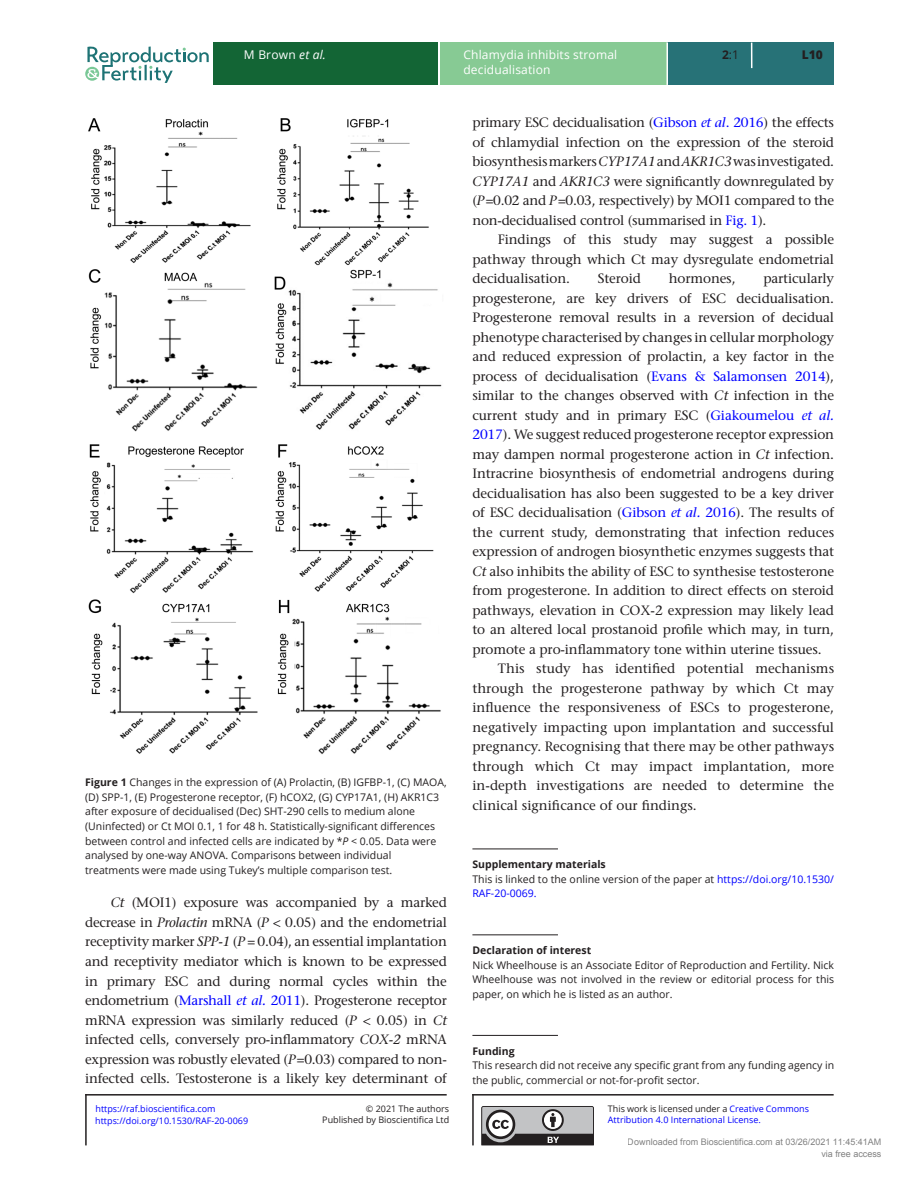
<style>
.page{position:relative;width:919px;height:1187px;background:#fff}
.page>*{position:absolute;margin:0;border:0;box-sizing:border-box;transform-origin:0 0}
.TXI{font:500 13.5px/19.5px "Stone Serif Std";letter-spacing:-.01em;color:#231f20;text-align:justify}
.t1{font:12px/14.7px "Open Sans";letter-spacing:.015em;color:#fff}
.t2{font:12px "Open Sans";color:#231f20}
.t3{font:800 12px "Open Sans";color:#231f20}
.FC{font:10.5px/14.7px "Open Sans";color:#231f20}
.BM_TXT{font:10.5px/14.7px "Open Sans";color:#231f20}
.BM_Head{font:700 10.5px "Open Sans";color:#231f20}
.t4{font:9px "Open Sans";color:#00f}
.t5{font:9px/11.2px "Open Sans";color:#231f20;text-align:right}
.t6{font:9px/12px "Arial";color:rgb(0 0 0/.5);text-align:right}
.s1{font-style:italic}
.s2{font-weight:700}
.s3{color:#00f}
.s4{font-style:italic;color:#00f}
</style>
<div class="page">
<div style="left:213px;top:43px;width:225px;height:42px;background:#136535"></div>
<div style="left:667px;top:43px;width:166px;height:42px;background:#277277"></div>
<div style="left:440px;top:43px;width:226px;height:42px;background:#87ca94"></div>
<svg style="left:85px;top:67px;width:14px;height:14px"></svg>
<svg style="left:87px;top:47px;width:122px;height:36px"></svg>
<hr style="left:666px;top:42px;width:2px;height:43px;background:#fff">
<hr style="left:750px;top:43px;width:2px;height:25px;background:#fff">
<hr style="left:472px;top:848px;width:86px;height:1px;background:#231f20">
<hr style="left:472px;top:934px;width:86px;height:1px;background:#231f20">
<hr style="left:472px;top:1034px;width:86px;height:1px;background:#231f20">
<img style="left:88px;top:118px;width:354px;height:637px">
<svg style="left:481px;top:1106px;width:113px;height:39px;background:#8d8c8d"></svg>
<hr style="left:85px;top:1093px;width:361px;height:2px;background:#231f20">
<hr style="left:472px;top:1093px;width:361px;height:2px;background:#231f20">
<hr style="left:472px;top:1093px;width:1px;height:52px;background:#231f20">
<hr style="left:85px;top:1093px;width:2px;height:52px;background:#231f20">
<p class="t1" style="left:244px;top:47px;width:83px">M Brown <span class="s1">et al.</span></p>
<p class="t1" style="left:463px;top:47px;width:155px">Chlamydia inhibits stromal decidualisation</p>
<p class="t2" style="left:722px;top:47px;width:18px"><span class="s2">2</span>:1</p>
<p class="t3" style="left:801px;top:46px;width:23px">L10</p>
<p class="FC" style="left:85px;top:774px;width:363px"><span class="s2">Figure 1</span> Changes in the expression of (A) Prolactin, (B) IGFBP-1, (C) MAOA, (D) SPP-1, (E) Progesterone receptor, (F) hCOX2, (G) CYP17A1, (H) AKR1C3 after exposure of decidualised (Dec) SHT-290 cells to medium alone (Uninfected) or Ct MOI 0.1, 1 for 48 h. Statistically-significant differences between control and infected cells are indicated by *<span class="s1">P</span> &lt; 0.05. Data were analysed by one-way ANOVA. Comparisons between individual treatments were made using Tukey’s multiple comparison test.</p>
<p class="TXI" style="left:85px;top:893px;width:363px;text-indent:26px"><span class="s1">Ct</span> (MOI1) exposure was accompanied by a marked decrease in <span class="s1">Prolactin</span> mRNA (<span class="s1">P</span> &lt; 0.05) and the endometrial receptivity marker <span class="s1">SPP-1</span> (<span class="s1">P</span> = 0.04), an essential implantation and receptivity mediator which is known to be expressed in primary ESC and during normal cycles within the endometrium (<span class="s3">Marshall</span> <span class="s4">et al.</span> <span class="s3">2011</span>). Progesterone receptor mRNA expression was similarly reduced (<span class="s1">P</span> &lt; 0.05) in <span class="s1">Ct </span>infected cells, conversely pro-inflammatory <span class="s1">COX-2</span> mRNA expression was robustly elevated (<span class="s1">P</span>=0.03) compared to non&shy;infected cells. Testosterone is a likely key determinant of</p>
<p class="TXI" style="left:472px;top:113px;width:363px">primary ESC decidualisation (<span class="s3">Gibson</span> <span class="s4">et al</span><span class="s3">. 2016</span>) the effects of chlamydial infection on the expression of the steroid biosynthesis markers <span class="s1">CYP17A1</span> and <span class="s1">AKR1C3</span> was investigated.<br><span class="s1">CYP17A1</span> and <span class="s1">AKR1C3</span> were significantly downregulated by (<span class="s1">P</span>=0.02 and <span class="s1">P</span>=0.03, respectively) by MOI1 compared to the non-decidualised control (summarised in <span class="s3">Fig. 1</span>).</p>
<p class="TXI" style="left:472px;top:230px;width:363px;text-indent:26px">Findings of this study may suggest a possible pathway through which Ct may dysregulate endometrial decidualisation.</p>
<p class="TXI" style="left:472px;top:269px;width:363px;text-indent:291px">particularly progesterone, are key drivers of ESC decidualisation.<br>Progesterone removal results in a reversion of decidual phenotype characterised by changes in cellular morphology and reduced expression of prolactin, a key factor in the process of decidualisation (<span class="s3">Evans &amp; Salamonsen 2014</span>), similar to the changes observed with <span class="s1">Ct</span> infection in the current study and in primary ESC (<span class="s3">Giakoumelou</span> <span class="s4">et al.<br></span><span class="s3">2017</span>). We suggest reduced progesterone receptor expression may dampen normal progesterone action in <span class="s1">Ct</span> infection.<br>Intracrine biosynthesis of endometrial androgens during decidualisation has also been suggested to be a key driver of ESC decidualisation (<span class="s3">Gibson</span> <span class="s4">et al.</span> <span class="s3">2016</span>). The results of the current study, demonstrating that infection reduces expression of androgen biosynthetic enzymes suggests that <span class="s1">Ct</span> also inhibits the ability of ESC to synthesise testosterone from progesterone. In addition to direct effects on steroid pathways, elevation in COX-2 expression may likely lead to an altered local prostanoid profile which may, in turn, promote a pro-inflammatory tone within uterine tissues.</p>
<p class="TXI" style="left:472px;top:659px;width:363px;text-indent:26px">This study has identified potential mechanisms through the progesterone pathway by which Ct may influence the responsiveness of ESCs to progesterone, negatively impacting upon implantation and successful pregnancy. Recognising that there may be other pathways through which Ct may impact implantation, more in-depth investigations are needed to determine the clinical significance of our findings.</p>
<p class="TXI" style="left:597px;top:269px;width:45px">Steroid</p>
<p class="TXI" style="left:668px;top:269px;width:68px">hormones,</p>
<p class="BM_Head" style="left:472px;top:856px;width:135px">Supplementary materials</p>
<p class="BM_TXT" style="left:472px;top:871px;width:363px">This is linked to the online version of the paper at <span class="s3">https://doi.org/10.1530/<br>RAF-20-0069.</span></p>
<p class="BM_Head" style="left:472px;top:942px;width:120px">Declaration of interest</p>
<p class="BM_TXT" style="left:472px;top:957px;width:363px;text-align:justify">Nick Wheelhouse is an Associate Editor of Reproduction and Fertility. Nick Wheelhouse was not involved in the review or editorial process for this paper, on which he is listed as an author.</p>
<p class="BM_Head" style="left:472px;top:1043px;width:44px">Funding</p>
<p class="BM_TXT" style="left:472px;top:1057px;width:363px">This research did not receive any specific grant from any funding agency in the public, commercial or not-for-profit sector.</p>
<p class="t4" style="left:95px;top:1102px;width:122px">https://raf.bioscientifica.com</p>
<p class="t5" style="left:322px;top:1102px;width:128px">© 2021 The authors<br>Published by Bioscientifica Ltd</p>
<p class="t5" style="left:608px;top:1102px;width:202px">This work is licensed under a <span class="s3">Creative Commons</span></p>
<p class="t4" style="left:95px;top:1114px;width:154px">https://doi.org/10.1530/RAF-20-0069</p>
<p class="t4" style="left:608px;top:1113px;width:154px">Attribution 4.0 International License.</p>
<p class="t6" style="left:627px;top:1135px;width:255px">Downloaded from Bioscientifica.com at 03/26/2021 11:45:41AM via free access</p>
</div>
